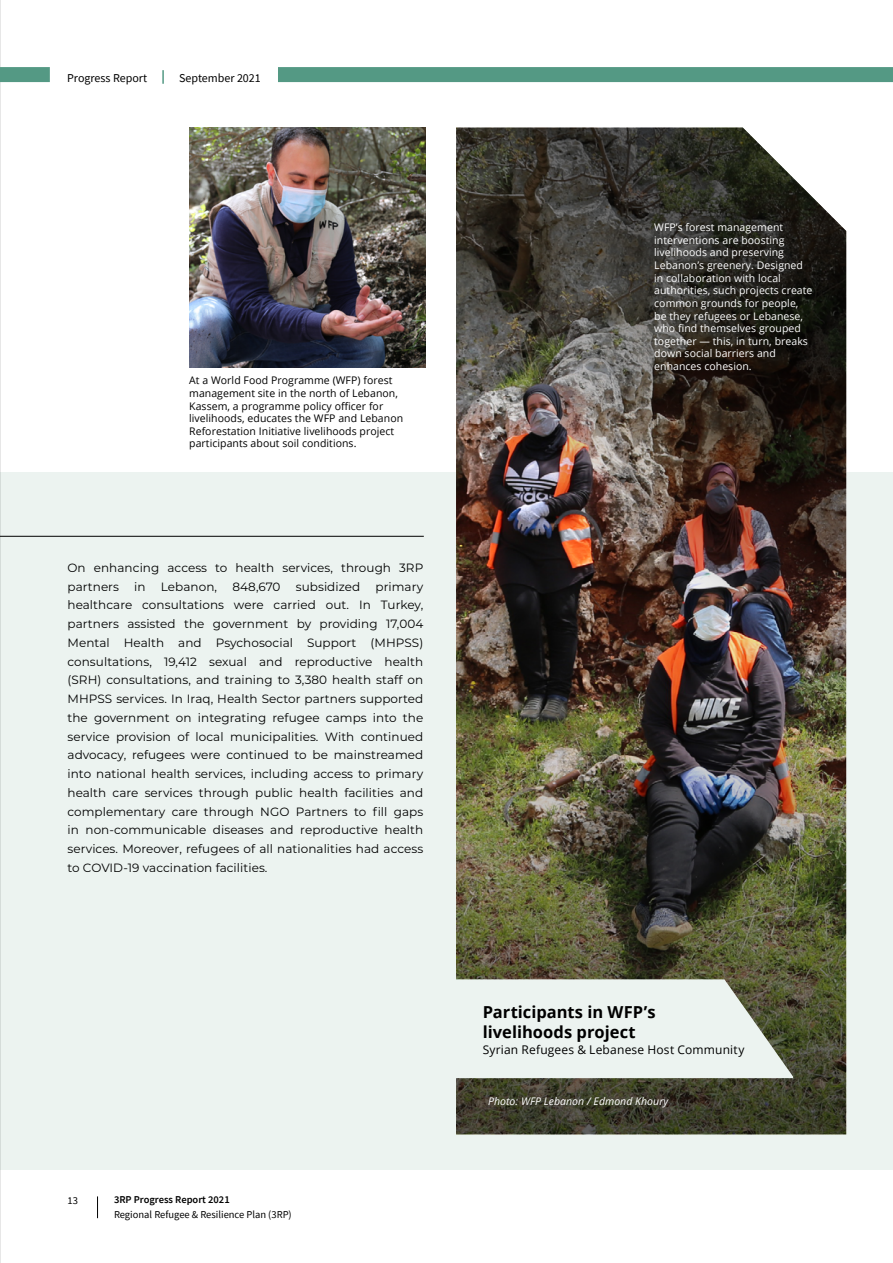
<style>
.page{position:relative;width:893px;height:1263px;background:#fff}
.page>*{position:absolute;margin:0;border:0;box-sizing:border-box;transform-origin:0 0}
.t1{font:700 16.5px/19.8px "Open Sans";color:#000}
.t2{font:12px/18.8px "Montserrat";letter-spacing:.005em;color:#000}
.t3{font:12px "Open Sans";letter-spacing:.015em;color:#000}
.t4{font:12px "Source Sans Pro";color:#000}
.t5{font:10.5px/12.6px "Open Sans";letter-spacing:.005em;color:#fff}
.t6{font:10.5px/12.6px "Open Sans";letter-spacing:.005em;color:#000}
.t7{font:10.5px "Source Sans Pro";color:#000}
.t8{font:italic 10.5px "Open Sans";letter-spacing:.005em;color:#fff}
.t9{font:600 10.5px "Source Sans Pro";color:#000}
</style>
<div class="page">
<svg style="left:97px;top:1196px;width:1px;height:22px"></svg>
<div style="left:0;top:472px;width:893px;height:697px;background:#ecf3f0"></div>
<img style="left:456px;top:128px;width:390px;height:1006px">
<hr style="left:0;top:0;width:1px;height:1263px;background:#000">
<svg style="left:162px;top:70px;width:2px;height:14px"></svg>
<div style="left:278px;top:67px;width:615px;height:15px;background:#549984"></div>
<div style="left:0;top:67px;width:50px;height:15px;background:#549984"></div>
<hr style="left:0;top:536px;width:424px;height:1px;background:#000">
<svg style="left:456px;top:979px;width:337px;height:99px"></svg>
<img style="left:189px;top:128px;width:236px;height:240px">
<p class="t4" style="left:67px;top:70px;width:81px">Progress Report</p>
<p class="t4" style="left:179px;top:70px;width:83px">September 2021</p>
<p class="t6" style="left:189px;top:374px;width:215px">At a World Food Programme (WFP) forest management site in the north of Lebanon, Kassem, a programme policy officer for livelihoods, educates the WFP and Lebanon Reforestation Initiative livelihoods project participants about soil conditions.</p>
<p class="t2" style="left:68px;top:558px;width:357px">On enhancing access to health services, through 3RP partners</p>
<p class="t2" style="left:68px;top:576px;width:357px;text-align:justify;text-indent:308px">primary healthcare consultations were carried out. In Turkey, partners assisted the government by providing 17,004<br>Mental Health and Psychosocial Support (MHPSS) consultations, 19,412 sexual and reproductive health (SRH) consultations, and training to 3,380 health staff on MHPSS services. In Iraq, Health Sector partners supported the government on integrating refugee camps into the service provision of local municipalities. With continued advocacy, refugees were continued to be mainstreamed into national health services, including access to primary health care services through public health facilities and complementary care through NGO Partners to fill gaps in non-communicable diseases and reproductive health services. Moreover, refugees of all nationalities had access to COVID-19 vaccination facilities.</p>
<p class="t2" style="left:134px;top:576px;width:13px">in</p>
<p class="t2" style="left:161px;top:576px;width:58px">Lebanon,</p>
<p class="t2" style="left:232px;top:576px;width:50px">848,670</p>
<p class="t2" style="left:296px;top:576px;width:66px">subsidized</p>
<p class="t7" style="left:68px;top:1193px;width:12px">13</p>
<p class="t9" style="left:114px;top:1193px;width:117px">3RP Progress Report 2021</p>
<p class="t7" style="left:114px;top:1208px;width:179px">Regional Refugee &amp; Resilience Plan (3RP)</p>
<p class="t5" style="left:654px;top:221px;width:160px">WFP’s forest management interventions are boosting livelihoods and preserving<br>Lebanon’s greenery. Designed in collaboration with local authorities, such projects create common grounds for people, be they refugees or Lebanese, who find themselves grouped together — this, in turn, breaks down social barriers and enhances cohesion.</p>
<h1 class="t1" style="left:483px;top:1002px;width:174px">Participants in WFP’s livelihoods project</h1>
<p class="t3" style="left:483px;top:1042px;width:263px">Syrian Refugees &amp; Lebanese Host Community</p>
<p class="t8" style="left:488px;top:1094px;width:182px">Photo: WFP Lebanon / Edmond Khoury</p>
</div>
